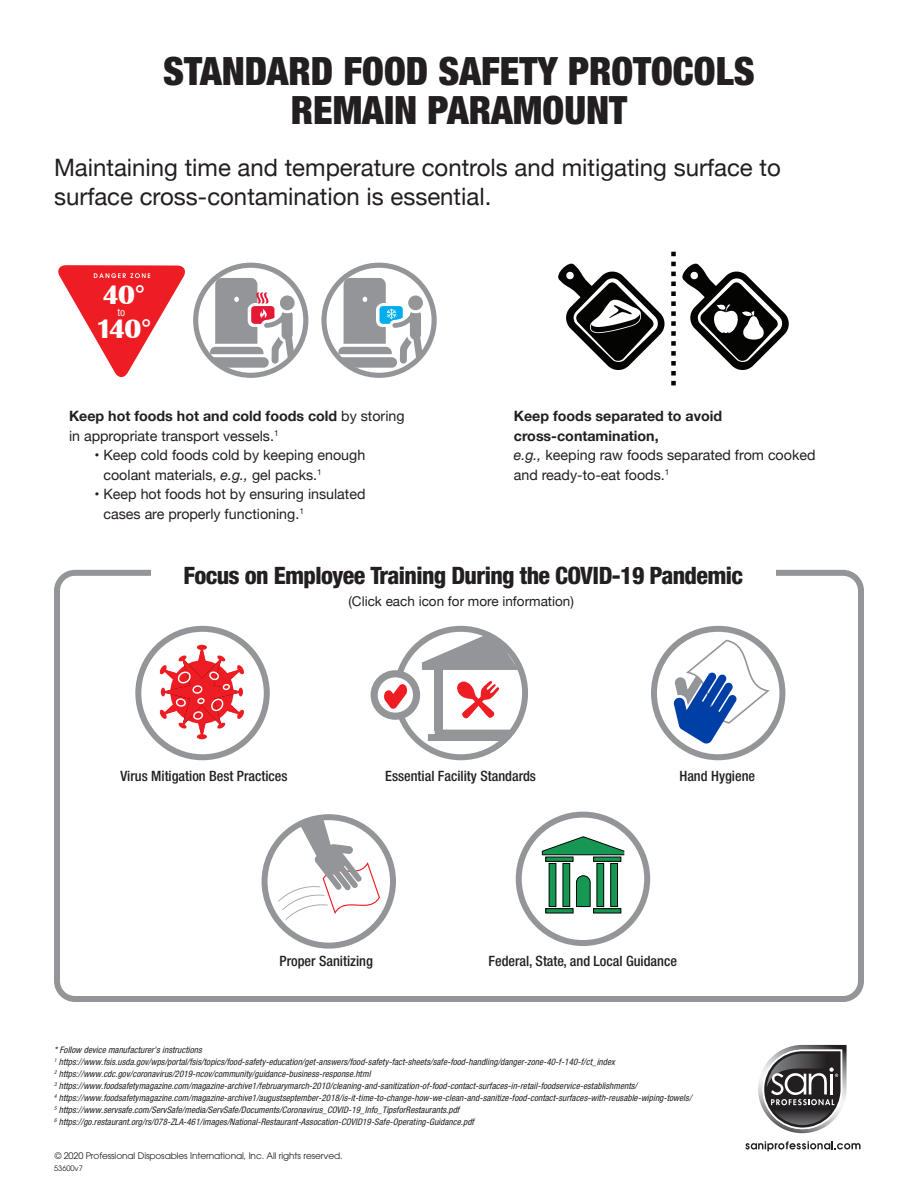
<style>
.page{position:relative;width:918px;height:1188px;background:#fff}
.page>*{position:absolute;margin:0;border:0;box-sizing:border-box;transform-origin:0 0}
.t1{font:900 condensed 39.15px/39px "Helvetica Neue";color:#231f20;text-align:center}
.t2{font:700 27.6px/34px "Britannic";color:#fff}
.t3{font:24px/29.1px "Helvetica Neue";color:#231f20}
.t4{font:800 condensed 24px "Helvetica Neue";letter-spacing:-.025em;color:#231f20}
.t5{font:14.25px/19.5px "Helvetica Neue";color:#231f20}
.t6{font:500 condensed 14.25px "Helvetica Neue";color:#231f20}
.t7{font:13.5px "Helvetica Neue";color:#231f20}
.t8{font:condensed 10.5px/12.6px "Helvetica";color:#050504;text-align:center}
.t9{font:condensed 10.35px "Helvetica";color:#fff}
.BODY_COPY{font:italic condensed 9px "Helvetica Neue";color:#231f20}
.t10{font:9px "Avant Garde";letter-spacing:-.01em;color:#231f20}
.t11{font:7.5px "Avant Garde";letter-spacing:-.01em;color:#231f20}
.s1{font-weight:700}
.s2{font-style:italic}
</style>
<div class="page">
<svg style="left:758px;top:1045px;width:89px;height:88px"></svg>
<svg style="left:745px;top:1141px;width:116px;height:10px"></svg>
<svg style="left:58px;top:265px;width:127px;height:112px"></svg>
<svg style="left:193px;top:263px;width:115px;height:115px"></svg>
<svg style="left:321px;top:263px;width:116px;height:115px"></svg>
<svg style="left:558px;top:251px;width:231px;height:135px"></svg>
<div style="left:54px;top:570px;width:810px;height:432px;border:6px solid #939598;border-radius:18px"></div>
<div style="left:151px;top:565px;width:624px;height:63px;background:#fff"></div>
<svg style="left:135px;top:626px;width:135px;height:134px"></svg>
<svg style="left:651px;top:626px;width:134px;height:134px"></svg>
<svg style="left:262px;top:814px;width:134px;height:135px"></svg>
<svg style="left:516px;top:812px;width:134px;height:134px"></svg>
<svg style="left:374px;top:674px;width:43px;height:42px"></svg>
<div style="left:371px;top:670px;width:49px;height:50px;border:7px solid #939598;border-radius:50%"></div>
<svg style="left:384px;top:626px;width:144px;height:134px"></svg>
<p class="t1" style="left:163px;top:51px;width:593px">STANDARD FOOD SAFETY PROTOCOLS<br>REMAIN PARAMOUNT</p>
<p class="t3" style="left:54px;top:155px;width:728px">Maintaining time and temperature controls and mitigating surface to surface cross-contamination is essential.</p>
<p class="t8" style="left:45px;top:164px;width:36px">possible</p>
<p class="t8" style="left:245px;top:164px;width:28px">use an</p>
<p class="t8" style="left:222px;top:189px;width:75px">sanitizer with at least 60% alcohol</p>
<p class="t2" style="left:96px;top:278px;width:58px">40°<br>140°</p>
<p class="t9" style="left:117px;top:305px;width:10px">to</p>
<p class="t5" style="left:69px;top:407px;width:337px"><span class="s1">Keep hot foods hot and cold foods cold</span> by storing in appropriate transport vessels.<sup>1</sup></p>
<p class="t5" style="left:104px;top:446px;width:263px;text-indent:-9px">• Keep cold foods cold by keeping enough coolant materials, <span class="s2">e.g.,</span> gel packs.<sup>1</sup></p>
<p class="t5" style="left:104px;top:485px;width:264px;text-indent:-9px">• Keep hot foods hot by ensuring insulated cases are properly functioning.<sup>1</sup></p>
<p class="t5" style="left:514px;top:407px;width:303px"><span class="s1">Keep foods separated to avoid cross-contamination,<br></span><span class="s2">e.g.,</span> keeping raw foods separated from cooked and ready-to-eat foods.<sup>1</sup></p>
<p class="t4" style="left:184px;top:561px;width:561px">Focus on Employee Training During the COVID-19 Pandemic</p>
<p class="t7" style="left:348px;top:592px;width:227px">(Click each icon for more information)</p>
<p class="t8" style="left:259px;top:568px;width:27px">to use</p>
<p class="t8" style="left:335px;top:568px;width:66px">menus (discard</p>
<p class="t8" style="left:347px;top:593px;width:41px">each use)</p>
<p class="t6" style="left:120px;top:767px;width:169px">Virus Mitigation Best Practices</p>
<p class="t6" style="left:385px;top:767px;width:152px">Essential Facility Standards</p>
<p class="t6" style="left:679px;top:767px;width:77px">Hand Hygiene</p>
<p class="t6" style="left:280px;top:952px;width:95px">Proper Sanitizing</p>
<p class="t6" style="left:489px;top:952px;width:190px">Federal, State, and Local Guidance</p>
<p class="BODY_COPY" style="left:54px;top:1044px;width:152px">*Follow devicemanufacturer’sinstructions</p>
<p class="BODY_COPY" style="left:54px;top:1056px;width:565px"><sup>1</sup> https://www.fsis.usda.gov/wps/portal/fsis/topics/food-safety-education/get-answers/food-safety-fact-sheets/safe-food-handling/danger-zone-40-f-140-f/ct_index</p>
<p class="BODY_COPY" style="left:54px;top:1068px;width:320px"><sup>2</sup> https://www.cdc.gov/coronavirus/2019-ncov/community/guidance-business-response.html</p>
<p class="BODY_COPY" style="left:54px;top:1080px;width:587px"><sup>3</sup> https://www.foodsafetymagazine.com/magazine-archive1/februarymarch-2010/cleaning-and-sanitization-of-food-contact-surfaces-in-retail-foodservice-establishments/</p>
<p class="BODY_COPY" style="left:54px;top:1092px;width:641px"><sup>4</sup> https://www.foodsafetymagazine.com/magazine-archive1/augustseptember-2018/is-it-time-to-change-how-we-clean-and-sanitize-food-contact-surfaces-with-reusable-wiping-towels/</p>
<p class="BODY_COPY" style="left:54px;top:1104px;width:409px"><sup>5</sup> https://www.servsafe.com/ServSafe/media/ServSafe/Documents/Coronavirus_COVID-19_Info_TipsforRestaurants.pdf</p>
<p class="BODY_COPY" style="left:54px;top:1116px;width:424px"><sup>6</sup> https://go.restaurant.org/rs/078-ZLA-461/images/National-Restaurant-Assocation-COVID19-Safe-Operating-Guidance.pdf</p>
<p class="t10" style="left:55px;top:1151px;width:290px">© 2020 Professional Disposables International, Inc. All rights reserved.</p>
<p class="t11" style="left:54px;top:1164px;width:30px">53600v7</p>
</div>
